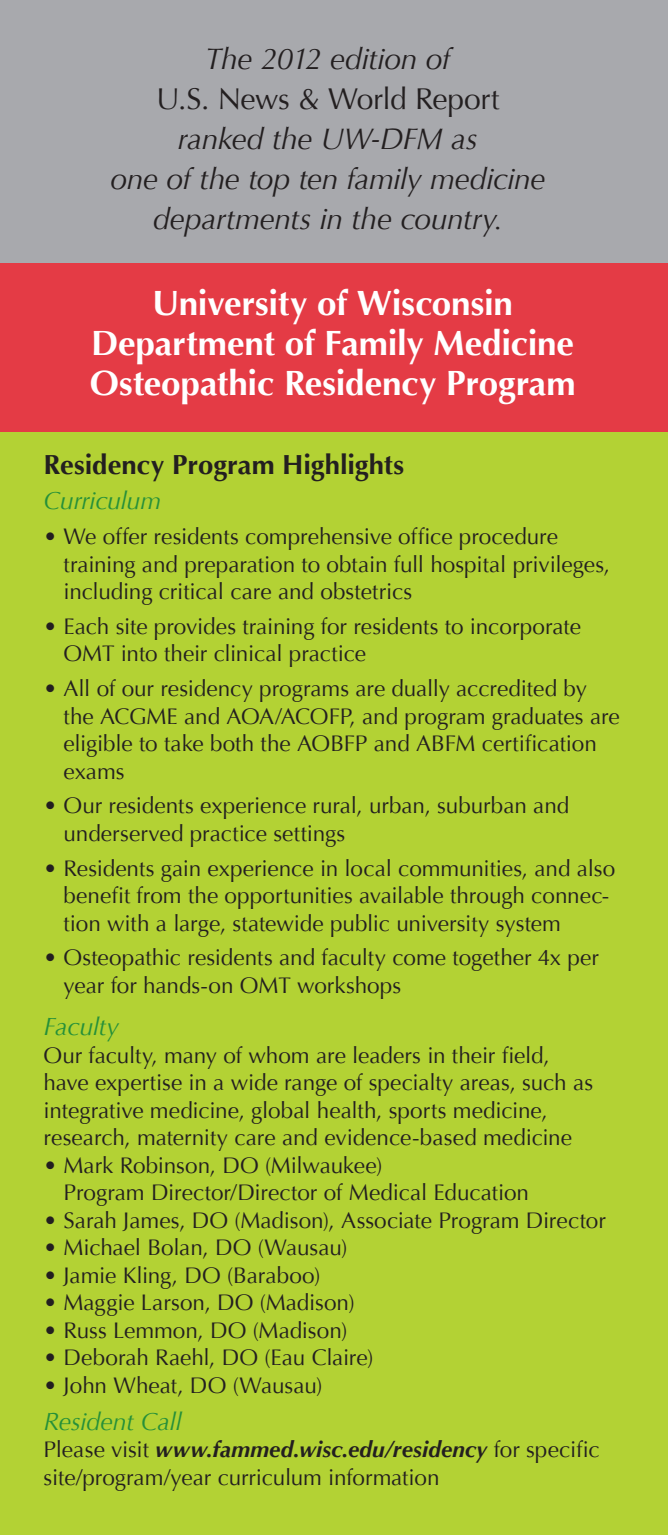
<style>
.page{position:relative;width:668px;height:1535px;background:#fff}
.page>*{position:absolute;margin:0;border:0;box-sizing:border-box;transform-origin:0 0}
.t1{font:700 35px/40px "Optima";letter-spacing:-.005em;color:#fff;text-align:center}
.t2{font:italic 30px/40px "Optima";letter-spacing:-.01em;color:#231f20;text-align:center}
.t3{font:30px "Optima";letter-spacing:-.015em;color:#231f20}
.t4{font:700 27.5px "Optima";color:#231f20}
.t5{font:italic 25px "Optima";letter-spacing:-.01em;color:#269039}
.t6{font:22.5px/27.5px "Optima";letter-spacing:-.005em;color:#231f20}
.s1{font-weight:700;font-style:italic}
</style>
<div class="page">
<div style="left:0;top:0;width:667px;height:421px;background:#a8a9ad"></div>
<div style="left:0;top:424px;width:667px;height:1111px;background:#b3d234"></div>
<div style="left:0;top:263px;width:667px;height:169px;background:#e43b45"></div>
<h2 class="t2" style="left:205px;top:39px;width:247px">The 2012 edition of</h2>
<h2 class="t3" style="left:156px;top:82px;width:344px">U.S. News &amp; World Report</h2>
<h2 class="t2" style="left:110px;top:119px;width:436px">ranked the UW-DFM as<br>one of the top ten family medicine departments in the country.</h2>
<h1 class="t1" style="left:90px;top:284px;width:487px">University of Wisconsin<br>Department of Family Medicine<br>Osteopathic Residency Program</h1>
<p class="t4" style="left:44px;top:449px;width:362px">Residency Program Highlights</p>
<p class="t5" style="left:44px;top:486px;width:119px">Curriculum</p>
<p class="t6" style="left:63px;top:523px;width:548px;text-indent:-20px">• We offer residents comprehensive office procedure training and preparation to obtain full hospital privileges, including critical care and obstetrics</p>
<p class="t6" style="left:63px;top:613px;width:518px;text-indent:-20px">• Each site provides training for residents to incorporate<br>OMT into their clinical practice</p>
<p class="t6" style="left:63px;top:675px;width:557px;text-indent:-20px">• All of our residency programs are dually accredited by the ACGME and AOA/ACOFP, and program graduates are eligible to take both the AOBFP and ABFM certification exams</p>
<p class="t6" style="left:63px;top:792px;width:507px;text-indent:-20px">• Our residents experience rural, urban, suburban and underserved practice settings</p>
<p class="t6" style="left:63px;top:854px;width:553px;text-indent:-20px">• Residents gain experience in local communities, and also benefit from the opportunities available through connec&shy;tion with a large, statewide public university system</p>
<p class="t6" style="left:63px;top:944px;width:536px;text-indent:-20px">• Osteopathic residents and faculty come together 4x per year for hands-on OMT workshops</p>
<p class="t5" style="left:44px;top:1012px;width:77px">Faculty</p>
<p class="t6" style="left:44px;top:1041px;width:551px">Our faculty, many of whom are leaders in their field, have expertise in a wide range of specialty areas, such as integrative medicine, global health, sports medicine, research, maternity care and evidence-based medicine</p>
<p class="t6" style="left:63px;top:1151px;width:467px;text-indent:-20px">• Mark Robinson, DO (Milwaukee)<br>Program Director/Director of Medical Education</p>
<p class="t6" style="left:44px;top:1206px;width:563px">• Sarah James, DO (Madison), Associate Program Director</p>
<p class="t6" style="left:44px;top:1234px;width:305px">• Michael Bolan, DO (Wausau)</p>
<p class="t6" style="left:44px;top:1261px;width:278px">• Jamie Kling, DO (Baraboo)</p>
<p class="t6" style="left:44px;top:1289px;width:312px">• Maggie Larson, DO (Madison)</p>
<p class="t6" style="left:44px;top:1316px;width:305px">• Russ Lemmon, DO (Madison)</p>
<p class="t6" style="left:44px;top:1344px;width:331px">• Deborah Raehl, DO (Eau Claire)</p>
<p class="t6" style="left:44px;top:1371px;width:280px">• John Wheat, DO (Wausau)</p>
<p class="t5" style="left:44px;top:1406px;width:140px">Resident Call</p>
<p class="t6" style="left:44px;top:1436px;width:557px">Please visit <span class="s1">www.fammed.wisc.edu/residency</span> for specific site/program/year curriculum information</p>
</div>
